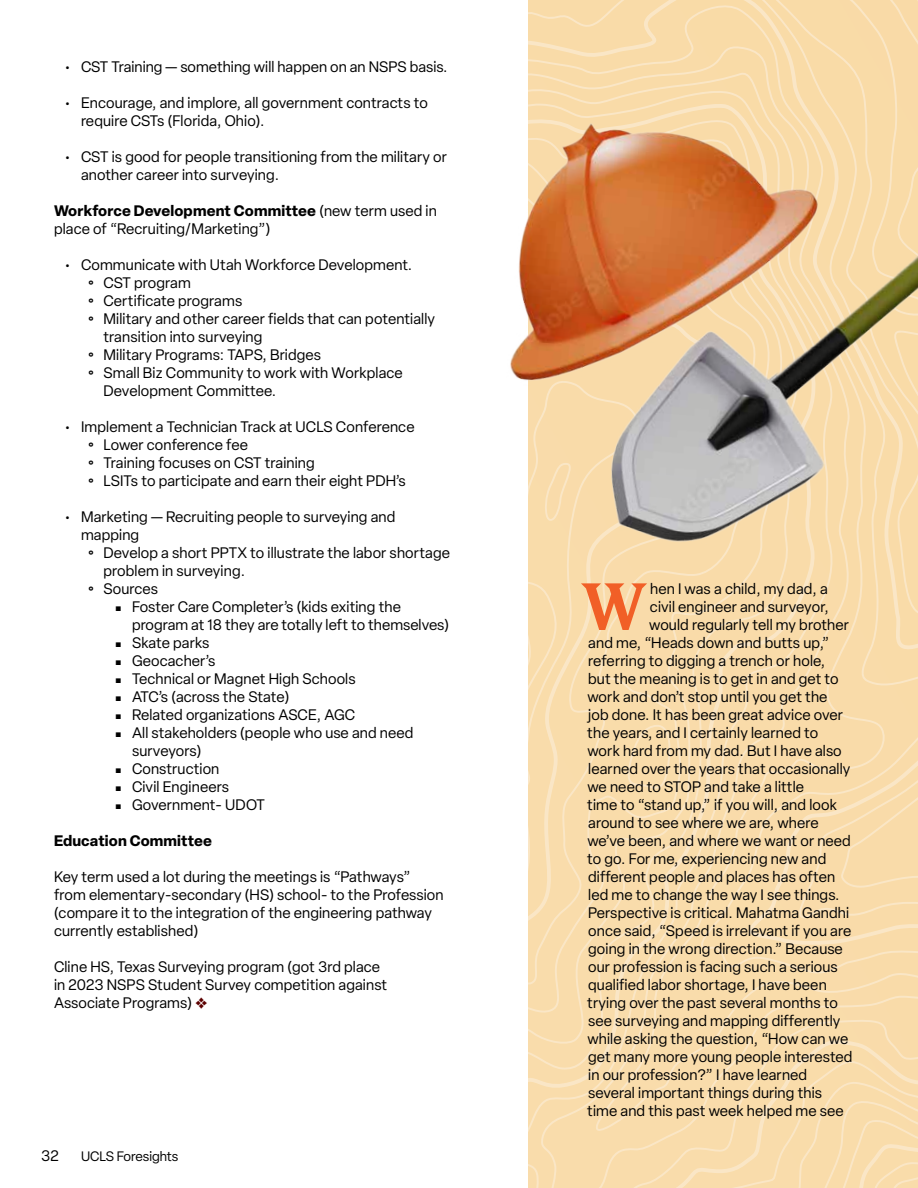
<style>
.page{position:relative;width:918px;height:1188px;background:#fff}
.page>*{position:absolute;margin:0;border:0;box-sizing:border-box;transform-origin:0 0}
.t1{font:700 65.85px "Matrix IIOT";color:#f15f27}
.t2{font:15px/18px "Elza";letter-spacing:.01em;color:#000}
.t3{font:700 15px "Elza";letter-spacing:.01em;color:#000}
.t4{font:13.5px "Elza";letter-spacing:-.005em;color:#000}
.s1{font-weight:700}
.s2{font-size:21px}
.s3{font-size:9px}
.s4{color:#5c0000}
</style>
<div class="page">
<svg style="left:528px;top:631px;width:93px;height:557px;background:#f9ddad"></svg>
<svg style="left:573px;top:1039px;width:48px;height:149px;background:#f9ddae"></svg>
<svg style="left:621px;top:631px;width:259px;height:557px;background:#f9dcac"></svg>
<svg style="left:880px;top:631px;width:38px;height:557px;background:#f9dcac"></svg>
<img style="left:510px;top:0;width:408px;height:631px">
<p class="t2" style="left:64px;top:58px;width:385px">• CST Training — something will happen on an NSPS basis.</p>
<p class="t2" style="left:81px;top:94px;width:348px;text-indent:-16px">• Encourage, and implore, all government contracts to require CSTs (Florida, Ohio).</p>
<p class="t2" style="left:81px;top:148px;width:367px;text-indent:-16px">• CST is good for people transitioning from the military or another career into surveying.</p>
<p class="t2" style="left:54px;top:202px;width:384px"><span class="s1">Workforce Development Committee</span> (new term used in place of “Recruiting/Marketing”)</p>
<p class="t2" style="left:64px;top:256px;width:349px">• Communicate with Utah Workforce Development.</p>
<p class="t2" style="left:87px;top:274px;width:105px"><span class="s2">˚</span> CST program</p>
<p class="t2" style="left:87px;top:292px;width:157px"><span class="s2">˚</span> Certificate programs</p>
<p class="t2" style="left:87px;top:310px;width:350px"><span class="s2">˚</span> Military and other career fields that can potentially</p>
<p class="t2" style="left:104px;top:328px;width:160px">transition into surveying</p>
<p class="t2" style="left:87px;top:346px;width:236px"><span class="s2">˚</span> Military Programs: TAPS, Bridges</p>
<p class="t2" style="left:87px;top:364px;width:317px"><span class="s2">˚</span> Small Biz Community to work with Workplace</p>
<p class="t2" style="left:104px;top:382px;width:174px">Development Committee.</p>
<p class="t2" style="left:87px;top:418px;width:329px;text-indent:-22px">• Implement a Technician Track at UCLS Conference <span class="s2">˚</span> Lower conference fee<br><span class="s2">˚</span> Training focuses on CST training<br><span class="s2">˚</span> LSITs to participate and earn their eight PDH’s</p>
<p class="t2" style="left:64px;top:508px;width:332px">• Marketing — Recruiting people to surveying and</p>
<p class="t2" style="left:81px;top:526px;width:60px">mapping</p>
<p class="t2" style="left:87px;top:544px;width:364px"><span class="s2">˚</span> Develop a short PPTX to illustrate the labor shortage</p>
<p class="t2" style="left:104px;top:562px;width:143px">problem in surveying.</p>
<p class="t2" style="left:87px;top:580px;width:73px"><span class="s2">˚</span> Sources</p>
<p class="t2" style="left:132px;top:598px;width:319px;text-indent:-17px"><span class="s3">▪</span> Foster Care Completer’s (kids exiting the program at 18 they are totally left to themselves)</p>
<p class="t2" style="left:115px;top:634px;width:95px"><span class="s3">▪</span> Skate parks</p>
<p class="t2" style="left:115px;top:652px;width:101px"><span class="s3">▪</span> Geocacher’s</p>
<p class="t2" style="left:115px;top:670px;width:242px"><span class="s3">▪</span> Technical or Magnet High Schools</p>
<p class="t2" style="left:115px;top:688px;width:175px"><span class="s3">▪</span> ATC’s (across the State)</p>
<p class="t2" style="left:115px;top:706px;width:241px"><span class="s3">▪</span> Related organizations ASCE, AGC</p>
<p class="t2" style="left:132px;top:724px;width:283px;text-indent:-17px"><span class="s3">▪</span> All stakeholders (people who use and need surveyors)</p>
<p class="t2" style="left:115px;top:760px;width:105px"><span class="s3">▪</span> Construction</p>
<p class="t2" style="left:115px;top:778px;width:115px"><span class="s3">▪</span> Civil Engineers</p>
<p class="t2" style="left:115px;top:796px;width:151px"><span class="s3">▪</span> Government- UDOT</p>
<p class="t3" style="left:54px;top:830px;width:160px">Education Committee</p>
<p class="t2" style="left:54px;top:868px;width:391px">Key term used a lot during the meetings is “Pathways” from elementary-secondary (HS) school- to the Profession (compare it to the integration of the engineering pathway currently established)</p>
<p class="t2" style="left:54px;top:958px;width:335px">Cline HS, Texas Surveying program (got 3rd place in 2023 NSPS Student Survey competition against<br>Associate Programs) <span class="s4">❖</span></p>
<p class="t2" style="left:41px;top:1147px;width:19px">32</p>
<p class="t4" style="left:81px;top:1147px;width:99px">UCLS Foresights</p>
<h1 class="t1" style="left:582px;top:566px;width:64px">W</h1>
<p class="t2" style="left:650px;top:580px;width:179px">hen I was a child, my dad, a</p>
<p class="t2" style="left:650px;top:598px;width:180px">civil engineer and surveyor,</p>
<p class="t2" style="left:649px;top:616px;width:201px">would regularly tell my brother</p>
<p class="t2" style="left:588px;top:634px;width:243px">and me, “Heads down and butts up,”</p>
<p class="t2" style="left:588px;top:652px;width:238px">referring to digging a trench or hole,</p>
<p class="t2" style="left:588px;top:670px;width:252px">but the meaning is to get in and get to</p>
<p class="t2" style="left:587px;top:688px;width:242px">work and don’t stop until you get the</p>
<p class="t2" style="left:588px;top:706px;width:257px">job done. It has been great advice over</p>
<p class="t2" style="left:587px;top:724px;width:232px">the years, and I certainly learned to</p>
<p class="t2" style="left:587px;top:742px;width:256px">work hard from my dad. But I have also</p>
<p class="t2" style="left:588px;top:760px;width:264px">learned over the years that occasionally</p>
<p class="t2" style="left:587px;top:778px;width:218px">we need to STOP and take a little</p>
<p class="t2" style="left:587px;top:796px;width:251px">time to “stand up,” if you will, and look</p>
<p class="t2" style="left:588px;top:814px;width:232px">around to see where we are, where</p>
<p class="t2" style="left:587px;top:832px;width:265px">we’ve been, and where we want or need</p>
<p class="t2" style="left:587px;top:850px;width:240px">to go. For me, experiencing new and</p>
<p class="t2" style="left:588px;top:868px;width:249px">different people and places has often</p>
<p class="t2" style="left:588px;top:886px;width:253px">led me to change the way I see things.</p>
<p class="t2" style="left:588px;top:904px;width:262px">Perspective is critical. Mahatma Gandhi</p>
<p class="t2" style="left:588px;top:922px;width:265px">once said, “Speed is irrelevant if you are</p>
<p class="t2" style="left:588px;top:940px;width:256px">going in the wrong direction.” Because</p>
<p class="t2" style="left:588px;top:958px;width:251px">our profession is facing such a serious</p>
<p class="t2" style="left:588px;top:976px;width:240px">qualified labor shortage, I have been</p>
<p class="t2" style="left:587px;top:994px;width:252px">trying over the past several months to</p>
<p class="t2" style="left:588px;top:1012px;width:254px">see surveying and mapping differently</p>
<p class="t2" style="left:587px;top:1030px;width:262px">while asking the question, “How can we</p>
<p class="t2" style="left:588px;top:1048px;width:266px">get many more young people interested</p>
<p class="t2" style="left:588px;top:1066px;width:220px">in our profession?” I have learned</p>
<p class="t2" style="left:588px;top:1084px;width:236px">several important things during this</p>
<p class="t2" style="left:587px;top:1102px;width:258px">time and this past week helped me see</p>
</div>
